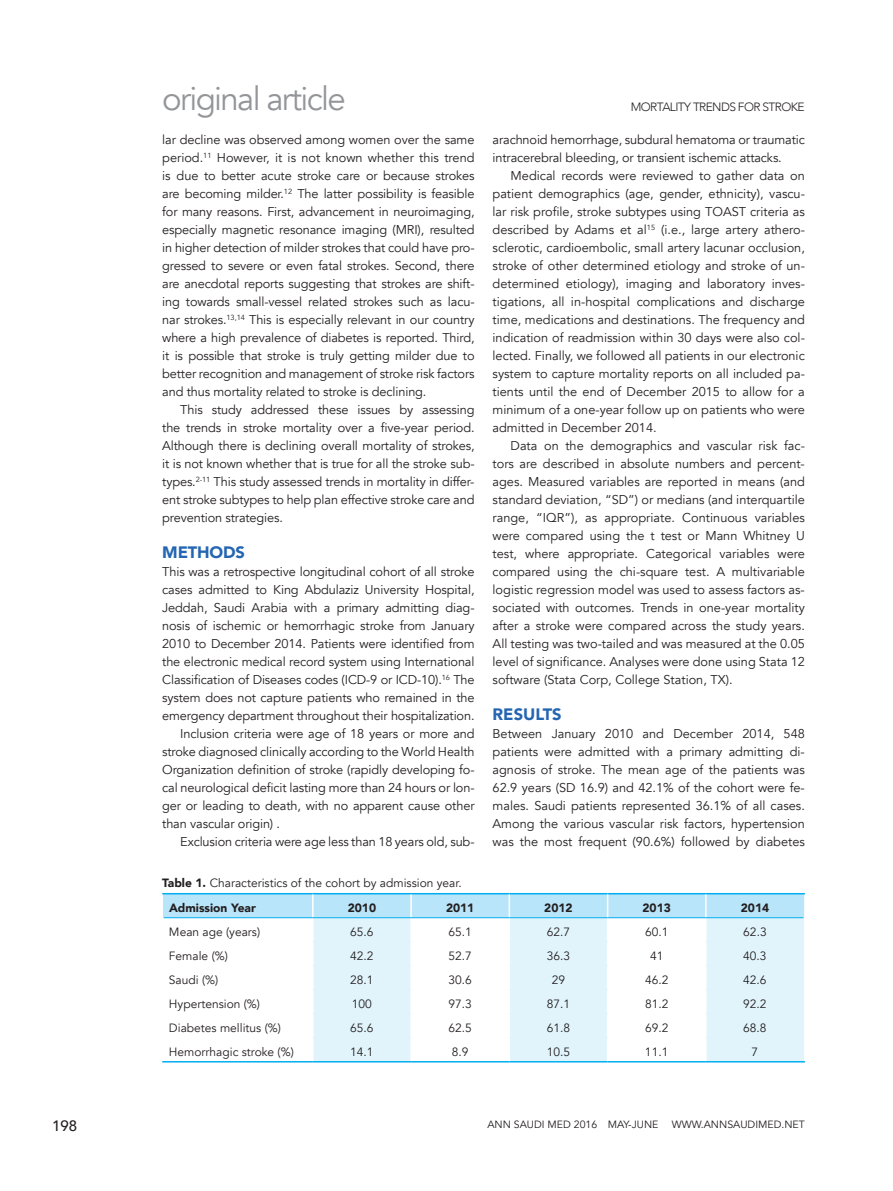
<style>
.page{position:relative;width:893px;height:1191px;background:#fff}
.page>*{position:absolute;margin:0;border:0;box-sizing:border-box;transform-origin:0 0}
.t1{font:33px "Avenir";letter-spacing:-.05em;color:#939598}
.t2{font:900 16.5px "Avenir";letter-spacing:-.01em;color:#2466b2}
.t3{font:500 15px "Avenir";color:#231f20}
.t4{font:12.75px/18px "Avenir";letter-spacing:-.01em;color:#231f20;text-align:justify}
.t5{font:12px/24.8px "Avenir";color:#231f20}
.t6{font:300 12px "Avenir";letter-spacing:-.05em;color:#231f20}
.t7{font:900 12px "Avenir";color:#231f20}
.t8{font:10.5px "Avenir";color:#231f20}
.s1{font-weight:900}
</style>
<div class="page">
<hr style="left:162px;top:1061px;width:151px;height:1px;background:#00aeef">
<hr style="left:313px;top:1061px;width:98px;height:1px;background:#00aeef">
<hr style="left:411px;top:1061px;width:98px;height:1px;background:#00aeef">
<hr style="left:509px;top:1061px;width:99px;height:1px;background:#00aeef">
<hr style="left:608px;top:1061px;width:98px;height:1px;background:#00aeef">
<hr style="left:706px;top:1061px;width:99px;height:1px;background:#00aeef">
<hr style="left:162px;top:893px;width:151px;height:1px;background:#00aeef">
<hr style="left:706px;top:893px;width:99px;height:1px;background:#00aeef">
<svg style="left:163px;top:893px;width:641px;height:168px"></svg>
<hr style="left:705px;top:894px;width:2px;height:23px;background:#fff">
<hr style="left:164px;top:917px;width:149px;height:1px;background:#00aeef">
<hr style="left:313px;top:917px;width:98px;height:1px;background:#00aeef">
<hr style="left:411px;top:917px;width:98px;height:1px;background:#00aeef">
<hr style="left:509px;top:917px;width:99px;height:1px;background:#00aeef">
<hr style="left:608px;top:917px;width:98px;height:1px;background:#00aeef">
<hr style="left:706px;top:917px;width:97px;height:1px;background:#00aeef">
<h1 class="t1" style="left:162px;top:78px;width:185px">original article</h1>
<p class="t4" style="left:162px;top:131px;width:314px">lar decline was observed among women over the same period.<sup>11</sup> However, it is not known whether this trend is due to better acute stroke care or because strokes are becoming milder.<sup>12</sup> The latter possibility is feasible for many reasons. First, advancement in neuroimaging, especially magnetic resonance imaging (MRI), resulted in higher detection of milder strokes that could have pro&shy;gressed to severe or even fatal strokes. Second, there are anecdotal reports suggesting that strokes are shift&shy;ing towards small-vessel related strokes such as lacu&shy;nar strokes.<sup>13,14</sup> This is especially relevant in our country where a high prevalence of diabetes is reported. Third, it is possible that stroke is truly getting milder due to better recognition and management of stroke risk factors and thus mortality related to stroke is declining.</p>
<p class="t4" style="left:162px;top:401px;width:314px;text-indent:18px">This study addressed these issues by assessing the trends in stroke mortality over a five-year period.<br>Although there is declining overall mortality of strokes, it is not known whether that is true for all the stroke sub&shy;types.<sup>2-11</sup> This study assessed trends in mortality in differ&shy;ent stroke subtypes to help plan effective stroke care and prevention strategies.</p>
<p class="t2" style="left:162px;top:538px;width:82px">Methods</p>
<p class="t4" style="left:162px;top:563px;width:314px">This was a retrospective longitudinal cohort of all stroke</p>
<p class="t4" style="left:162px;top:581px;width:314px">cases admitted to King Abdulaziz University Hospital,</p>
<p class="t4" style="left:162px;top:599px;width:314px">Jeddah, Saudi Arabia with a primary admitting diag-</p>
<p class="t4" style="left:162px;top:617px;width:314px">nosis of ischemic or hemorrhagic stroke from January</p>
<p class="t4" style="left:162px;top:635px;width:314px">2010 to December 2014. Patients were identified from</p>
<p class="t4" style="left:162px;top:653px;width:314px">the electronic medical record system using International</p>
<p class="t4" style="left:162px;top:671px;width:314px">Classification of Diseases codes (ICD-9 or ICD-10).<sup>16</sup> The</p>
<p class="t4" style="left:162px;top:689px;width:314px">system does not capture patients who remained in the</p>
<p class="t4" style="left:162px;top:707px;width:314px">emergency department throughout their hospitalization.</p>
<p class="t4" style="left:180px;top:725px;width:296px">Inclusion criteria were age of 18 years or more and</p>
<p class="t4" style="left:162px;top:743px;width:314px">stroke diagnosed clinically according to the World Health</p>
<p class="t4" style="left:162px;top:761px;width:314px">Organization definition of stroke (rapidly developing fo-</p>
<p class="t4" style="left:162px;top:779px;width:314px">cal neurological deficit lasting more than 24 hours or lon-</p>
<p class="t4" style="left:162px;top:797px;width:314px">ger or leading to death, with no apparent cause other</p>
<p class="t4" style="left:162px;top:815px;width:119px">than vascular origin) .</p>
<p class="t4" style="left:180px;top:833px;width:296px">Exclusion criteria were age less than 18 years old, sub-</p>
<p class="t6" style="left:631px;top:100px;width:175px">M ORTALITY TRENDS FOR STROKE</p>
<p class="t4" style="left:493px;top:131px;width:314px">arachnoid hemorrhage, subdural hematoma or traumatic intracerebral bleeding, or transient ischemic attacks.</p>
<p class="t4" style="left:493px;top:167px;width:314px;text-indent:18px">Medical records were reviewed to gather data on patient demographics (age, gender, ethnicity), vascu&shy;lar risk profile, stroke subtypes using TOAST criteria as described by Adams et al<sup>15</sup> (i.e., large artery athero&shy;sclerotic, cardioembolic, small artery lacunar occlusion, stroke of other determined etiology and stroke of un&shy;determined etiology), imaging and laboratory inves&shy;tigations, all in-hospital complications and discharge time, medications and destinations. The frequency and indication of readmission within 30 days were also col&shy;lected. Finally, we followed all patients in our electronic system to capture mortality reports on all included pa&shy;tients until the end of December 2015 to allow for a minimum of a one-year follow up on patients who were admitted in December 2014.</p>
<p class="t4" style="left:493px;top:437px;width:314px;text-indent:18px">Data on the demographics and vascular risk fac&shy;tors are described in absolute numbers and percent&shy;ages. Measured variables are reported in means (and standard deviation, “SD”) or medians (and interquartile range, “IQR”), as appropriate. Continuous variables were compared using the t test or Mann Whitney U test, where appropriate. Categorical variables were compared using the chi-square test. A multivariable logistic regression model was used to assess factors as&shy;sociated with outcomes. Trends in one-year mortality after a stroke were compared across the study years.<br>All testing was two-tailed and was measured at the 0.05 level of significance. Analyses were done using Stata 12 software (Stata Corp, College Station, TX).</p>
<p class="t2" style="left:493px;top:700px;width:61px">Results</p>
<p class="t4" style="left:493px;top:725px;width:314px">Between January 2010 and December 2014, 548 patients were admitted with a primary admitting di&shy;agnosis of stroke. The mean age of the patients was 62.9 years (SD 16.9) and 42.1% of the cohort were fe&shy;males. Saudi patients represented 36.1% of all cases.<br>Among the various vascular risk factors, hypertension was the most frequent (90.6%) followed by diabetes</p>
<p class="t5" style="left:169px;top:870px;width:294px;text-indent:-7px"><span class="s1">Table 1.</span> Characteristics of the cohort by admission year.<br><span class="s1">Admission Year</span></p>
<p class="t7" style="left:348px;top:897px;width:30px">2010</p>
<p class="t7" style="left:446px;top:897px;width:30px">2011</p>
<p class="t7" style="left:544px;top:897px;width:30px">2012</p>
<p class="t7" style="left:642px;top:897px;width:30px">2013</p>
<p class="t7" style="left:741px;top:897px;width:30px">2014</p>
<p class="t5" style="left:169px;top:919px;width:93px">Mean age (years)</p>
<p class="t5" style="left:350px;top:919px;width:25px">65.6</p>
<p class="t5" style="left:448px;top:919px;width:25px">65.1</p>
<p class="t5" style="left:547px;top:919px;width:25px">62.7</p>
<p class="t5" style="left:645px;top:919px;width:25px">60.1</p>
<p class="t5" style="left:743px;top:919px;width:25px">62.3</p>
<p class="t5" style="left:169px;top:943px;width:60px">Female (%)</p>
<p class="t5" style="left:350px;top:943px;width:25px">42.2</p>
<p class="t5" style="left:448px;top:943px;width:25px">52.7</p>
<p class="t5" style="left:547px;top:943px;width:25px">36.3</p>
<p class="t5" style="left:650px;top:943px;width:15px">41</p>
<p class="t5" style="left:743px;top:943px;width:25px">40.3</p>
<p class="t5" style="left:169px;top:967px;width:51px">Saudi (%)</p>
<p class="t5" style="left:350px;top:967px;width:25px">28.1</p>
<p class="t5" style="left:448px;top:967px;width:25px">30.6</p>
<p class="t5" style="left:552px;top:967px;width:15px">29</p>
<p class="t5" style="left:645px;top:967px;width:25px">46.2</p>
<p class="t5" style="left:743px;top:967px;width:25px">42.6</p>
<p class="t5" style="left:169px;top:991px;width:93px">Hypertension (%)</p>
<p class="t5" style="left:352px;top:991px;width:22px">100</p>
<p class="t5" style="left:448px;top:991px;width:25px">97.3</p>
<p class="t5" style="left:547px;top:991px;width:25px">87.1</p>
<p class="t5" style="left:645px;top:991px;width:25px">81.2</p>
<p class="t5" style="left:743px;top:991px;width:25px">92.2</p>
<p class="t5" style="left:169px;top:1015px;width:113px">Diabetes mellitus (%)</p>
<p class="t5" style="left:350px;top:1015px;width:25px">65.6</p>
<p class="t5" style="left:448px;top:1015px;width:25px">62.5</p>
<p class="t5" style="left:547px;top:1015px;width:25px">61.8</p>
<p class="t5" style="left:645px;top:1015px;width:25px">69.2</p>
<p class="t5" style="left:743px;top:1015px;width:25px">68.8</p>
<p class="t5" style="left:169px;top:1039px;width:126px">Hemorrhagic stroke (%)</p>
<p class="t5" style="left:350px;top:1039px;width:25px">14.1</p>
<p class="t5" style="left:452px;top:1039px;width:18px">8.9</p>
<p class="t5" style="left:547px;top:1039px;width:25px">10.5</p>
<p class="t5" style="left:645px;top:1039px;width:25px">11.1</p>
<p class="t5" style="left:752px;top:1039px;width:8px">7</p>
<p class="t3" style="left:52px;top:1112px;width:27px">198</p>
<p class="t8" style="left:487px;top:1118px;width:40px">Ann Saudi</p>
<p class="t8" style="left:548px;top:1118px;width:125px">Med 2016 MAY-JUNE www</p>
<p class="t8" style="left:701px;top:1118px;width:11px">.annsaudimed</p>
<p class="t8" style="left:781px;top:1118px;width:11px">.net</p>
</div>
